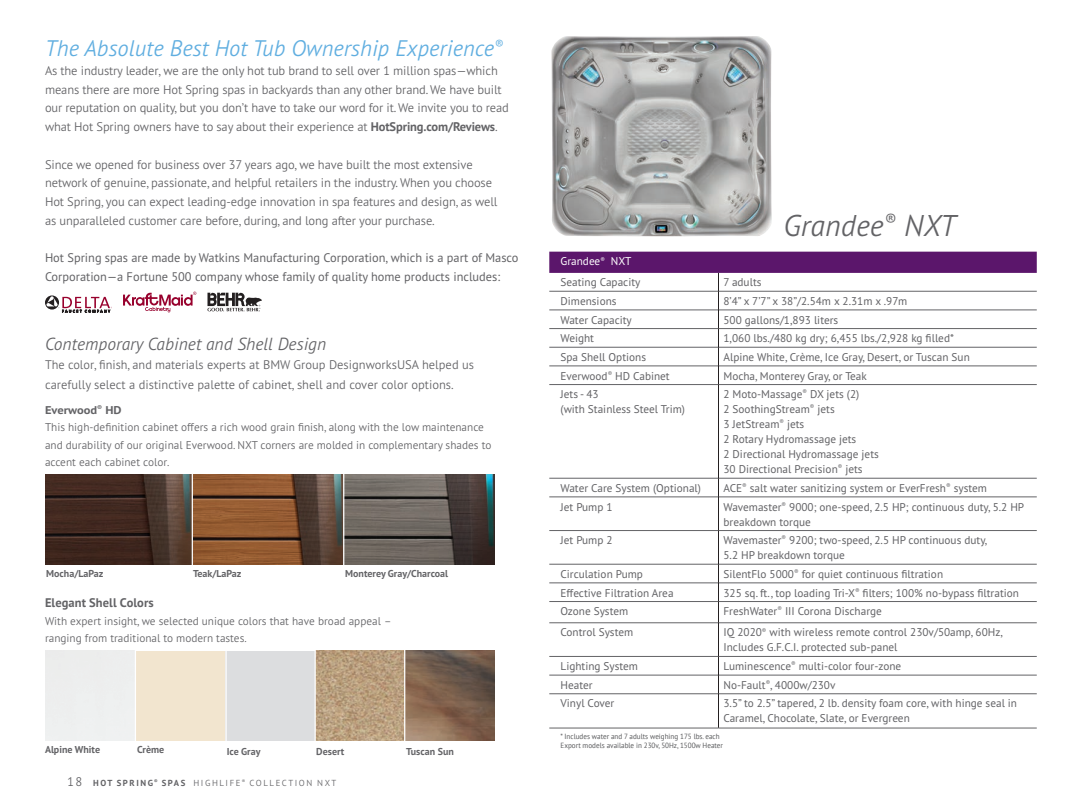
<style>
.page{position:relative;width:1080px;height:810px;background:#fff}
.page>*{position:absolute;margin:0;border:0;box-sizing:border-box;transform-origin:0 0}
.t1{font:italic 300 30px "PT Sans Pro";color:#636366}
.t2{font:italic 300 22.5px "PT Sans Pro";color:#60aee0}
.t3{font:italic 300 17.5px "PT Sans Pro";color:#636366}
.t4{font:300 12.5px/18.8px "PT Sans Pro";letter-spacing:-.01em;color:#636366}
.t5{font:12.5px/18.8px "PT Sans Pro";color:#636366}
.t6{font:700 12.5px "PT Sans Pro";letter-spacing:.005em;color:#636366}
.t7{font:11.25px/15px "PT Sans Pro";color:#636366}
.t8{font:300 11.25px/17.5px "PT Sans Pro";color:#636366}
.t9{font:700 10px "PT Sans Pro";color:#636366}
.t10{font:300 8.75px "PT Sans Pro";letter-spacing:.18em;color:#636366}
.t11{font:7.5px/8.8px "PT Sans";color:#57585a;scale:.95 1}
.s1{font-weight:700}
.s2{font-size:12.5px}
.s3{color:#fff}
</style>
<div class="page">
<hr style="left:549px;top:478px;width:169px;height:1px;background:#636366">
<hr style="left:719px;top:478px;width:318px;height:1px;background:#636366">
<hr style="left:549px;top:497px;width:169px;height:1px;background:#636366">
<hr style="left:719px;top:497px;width:318px;height:1px;background:#636366">
<hr style="left:549px;top:530px;width:169px;height:1px;background:#636366">
<hr style="left:719px;top:530px;width:318px;height:1px;background:#636366">
<hr style="left:549px;top:564px;width:169px;height:1px;background:#636366">
<hr style="left:719px;top:564px;width:318px;height:1px;background:#636366">
<hr style="left:549px;top:583px;width:169px;height:1px;background:#636366">
<hr style="left:719px;top:583px;width:318px;height:1px;background:#636366">
<hr style="left:549px;top:601px;width:169px;height:1px;background:#636366">
<hr style="left:719px;top:601px;width:318px;height:1px;background:#636366">
<hr style="left:549px;top:622px;width:169px;height:1px;background:#636366">
<hr style="left:719px;top:622px;width:318px;height:1px;background:#636366">
<hr style="left:549px;top:656px;width:169px;height:1px;background:#636366">
<hr style="left:719px;top:656px;width:318px;height:1px;background:#636366">
<hr style="left:549px;top:675px;width:169px;height:1px;background:#636366">
<hr style="left:719px;top:675px;width:318px;height:1px;background:#636366">
<hr style="left:549px;top:693px;width:169px;height:1px;background:#636366">
<hr style="left:719px;top:693px;width:318px;height:1px;background:#636366">
<hr style="left:549px;top:728px;width:170px;height:1px;background:#636366">
<hr style="left:718px;top:728px;width:319px;height:1px;background:#636366">
<svg style="left:549px;top:252px;width:488px;height:133px"></svg>
<hr style="left:718px;top:385px;width:1px;height:93px;background:#231f20">
<svg style="left:718px;top:478px;width:1px;height:19px"></svg>
<hr style="left:718px;top:497px;width:1px;height:34px;background:#231f20">
<hr style="left:718px;top:531px;width:1px;height:33px;background:#231f20">
<svg style="left:718px;top:564px;width:1px;height:59px"></svg>
<hr style="left:718px;top:623px;width:1px;height:33px;background:#231f20">
<svg style="left:718px;top:656px;width:1px;height:38px"></svg>
<hr style="left:718px;top:694px;width:1px;height:34px;background:#231f20">
<img style="left:551px;top:36px;width:221px;height:200px">
<img style="left:316px;top:651px;width:88px;height:90px">
<svg style="left:405px;top:651px;width:90px;height:90px;background:#7c6351"></svg>
<div style="left:225px;top:651px;width:90px;height:90px;background:#dcdddf"></div>
<div style="left:135px;top:651px;width:90px;height:90px;background:#f2e5cf"></div>
<hr style="left:135px;top:648px;width:1px;height:96px;background:#fff">
<hr style="left:225px;top:648px;width:2px;height:95px;background:#fff">
<svg style="left:46px;top:296px;width:66px;height:16px"></svg>
<svg style="left:207px;top:293px;width:55px;height:19px"></svg>
<svg style="left:123px;top:292px;width:73px;height:20px"></svg>
<img style="left:45px;top:474px;width:450px;height:90px">
<hr style="left:192px;top:472px;width:1px;height:95px;background:#fff">
<hr style="left:343px;top:472px;width:1px;height:96px;background:#fff">
<h2 class="t2" style="left:45px;top:34px;width:460px">The Absolute Best Hot Tub Ownership Experience<sup>®</sup></h2>
<p class="t4" style="left:45px;top:61px;width:466px">As the industry leader, we are the only hot tub brand to sell over 1 million spas—which means there are more Hot Spring spas in backyards than any other brand. We have built our reputation on quality, but you don’t have to take our word for it. We invite you to read what Hot Spring owners have to say about their experience at <span class="s1">HotSpring.com/Reviews</span>.</p>
<p class="t4" style="left:45px;top:154px;width:454px">Since we opened for business over 37 years ago, we have built the most extensive network of genuine, passionate, and helpful retailers in the industry. When you choose Hot Spring, you can expect leading-edge innovation in spa features and design, as well as unparalleled customer care before, during, and long after your purchase.</p>
<p class="t5" style="left:45px;top:248px;width:475px">Hot Spring spas are made by Watkins Manufacturing Corporation, which is a part of Masco<br>Corporation—a Fortune 500 company whose family of quality home products includes:</p>
<h3 class="t3" style="left:45px;top:333px;width:283px">Contemporary Cabinet and Shell Design</h3>
<p class="t4" style="left:45px;top:354px;width:431px;line-height:20px">The color, finish, and materials experts at BMW Group DesignworksUSA helped us carefully select a distinctive palette of cabinet, shell and cover color options.</p>
<p class="t8" style="left:45px;top:401px;width:448px"><span class="s1">Everwood</span><sup>®</sup> <span class="s1">HD<br></span>This high-definition cabinet offers a rich wood grain finish, along with the low maintenance and durability of our original Everwood. NXT corners are molded in complementary shades to accent each cabinet color.</p>
<p class="t9" style="left:46px;top:567px;width:59px">Mocha/LaPaz</p>
<p class="t9" style="left:193px;top:567px;width:50px">Teak/LaPaz</p>
<p class="t9" style="left:345px;top:567px;width:104px">Monterey Gray/Charcoal</p>
<p class="t6" style="left:45px;top:595px;width:110px">Elegant Shell Colors</p>
<p class="t8" style="left:45px;top:612px;width:348px">With expert insight, we selected unique colors that have broad appeal – ranging from traditional to modern tastes.</p>
<p class="t9" style="left:45px;top:743px;width:57px">Alpine White</p>
<p class="t9" style="left:137px;top:743px;width:29px">Crème</p>
<p class="t9" style="left:227px;top:745px;width:35px">Ice Gray</p>
<p class="t9" style="left:316px;top:745px;width:30px">Desert</p>
<p class="t9" style="left:406px;top:745px;width:49px">Tuscan Sun</p>
<p class="t10" style="left:67px;top:777px;width:222px"><span class="s2">18</span> <span class="s1">Hot Spring</span><sup>®</sup> <span class="s1">Spas</span> Hi gh li fe<sup>®</sup> Co llection</p>
<p class="t10" style="left:317px;top:777px;width:21px">NXT</p>
<p class="t7" style="left:561px;top:251px;width:81px;line-height:20.9px"><span class="s3">Grandee</span><sup>®</sup> <span class="s3">NXT<br></span>Seating Capacity</p>
<p class="t7" style="left:723px;top:275px;width:40px">7 adults</p>
<h1 class="t1" style="left:783px;top:206px;width:174px">Grandee<sup>®</sup> NXT</h1>
<p class="t7" style="left:561px;top:293px;width:58px">Dimensions</p>
<p class="t7" style="left:723px;top:293px;width:185px">8’4” x 7’7” x 38”/2.54m x 2.31m x .97m</p>
<p class="t7" style="left:561px;top:312px;width:73px">Water Capacity</p>
<p class="t7" style="left:723px;top:312px;width:116px">500 gallons/1,893 liters</p>
<p class="t7" style="left:561px;top:330px;width:35px">Weight</p>
<p class="t7" style="left:723px;top:330px;width:232px">1,060 lbs./480 kg dry; 6,455 lbs./2,928 kg filled*</p>
<p class="t7" style="left:561px;top:349px;width:87px">Spa Shell Options</p>
<p class="t7" style="left:723px;top:349px;width:248px">Alpine White, Crème, Ice Gray, Desert, or Tuscan Sun</p>
<p class="t7" style="left:561px;top:368px;width:111px">Everwood<sup>®</sup> HD Cabinet</p>
<p class="t7" style="left:723px;top:368px;width:145px">Mocha, Monterey Gray, or Teak</p>
<p class="t7" style="left:561px;top:386px;width:126px">Jets - 43<br>(with Stainless Steel Trim)</p>
<p class="t7" style="left:723px;top:386px;width:157px">2 Moto-Massage<sup>®</sup> DX jets (2)<br>2 SoothingStream<sup>®</sup> jets<br>3 JetStream<sup>®</sup> jets<br>2 Rotary Hydromassage jets<br>2 Directional Hydromassage jets<br>30 Directional Precision<sup>®</sup> jets</p>
<p class="t7" style="left:561px;top:480px;width:142px">Water Care System (Optional)</p>
<p class="t7" style="left:723px;top:480px;width:265px">ACE<sup>®</sup> salt water sanitizing system or EverFresh<sup>®</sup> system</p>
<p class="t7" style="left:561px;top:499px;width:54px">Jet Pump 1</p>
<p class="t7" style="left:723px;top:499px;width:302px">Wavemaster<sup>®</sup> 9000; one-speed, 2.5 HP; continuous duty, 5.2 HP breakdown torque</p>
<p class="t7" style="left:561px;top:532px;width:54px">Jet Pump 2</p>
<p class="t7" style="left:724px;top:532px;width:265px">Wavemaster<sup>®</sup> 9200; two-speed, 2.5 HP continuous duty,<br>5.2 HP breakdown torque</p>
<p class="t7" style="left:561px;top:566px;width:84px">Circulation Pump</p>
<p class="t7" style="left:724px;top:566px;width:221px">SilentFlo 5000<sup>®</sup> for quiet continuous filtration</p>
<p class="t7" style="left:561px;top:585px;width:115px">Effective Filtration Area</p>
<p class="t7" style="left:724px;top:585px;width:297px">325 sq. ft., top loading Tri-X<sup>®</sup> filters; 100% no-bypass filtration</p>
<p class="t7" style="left:561px;top:603px;width:69px">Ozone System</p>
<p class="t7" style="left:723px;top:603px;width:160px">FreshWater<sup>®</sup> III Corona Discharge</p>
<p class="t7" style="left:561px;top:625px;width:74px">Control System</p>
<p class="t7" style="left:724px;top:625px;width:281px">IQ 2020<sup>®</sup> with wireless remote control 230v/50amp, 60Hz,<br>Includes G.F.C.I. protected sub-panel</p>
<p class="t7" style="left:561px;top:658px;width:79px">Lighting System</p>
<p class="t7" style="left:724px;top:658px;width:179px">Luminescence<sup>®</sup> multi-color four-zone</p>
<p class="t7" style="left:561px;top:677px;width:34px">Heater</p>
<p class="t7" style="left:724px;top:677px;width:114px">No-Fault<sup>®</sup>, 4000w/230v</p>
<p class="t7" style="left:561px;top:696px;width:55px">Vinyl Cover</p>
<p class="t7" style="left:724px;top:696px;width:295px">3.5” to 2.5” tapered, 2 lb. density foam core, with hinge seal in<br>Caramel, Chocolate, Slate, or Evergreen</p>
<p class="t11" style="left:561px;top:732px;width:172px">* Includes water and 7 adults weighing 175 lbs. each<br>Export models available in 230v, 50Hz, 1500w Heater</p>
</div>
